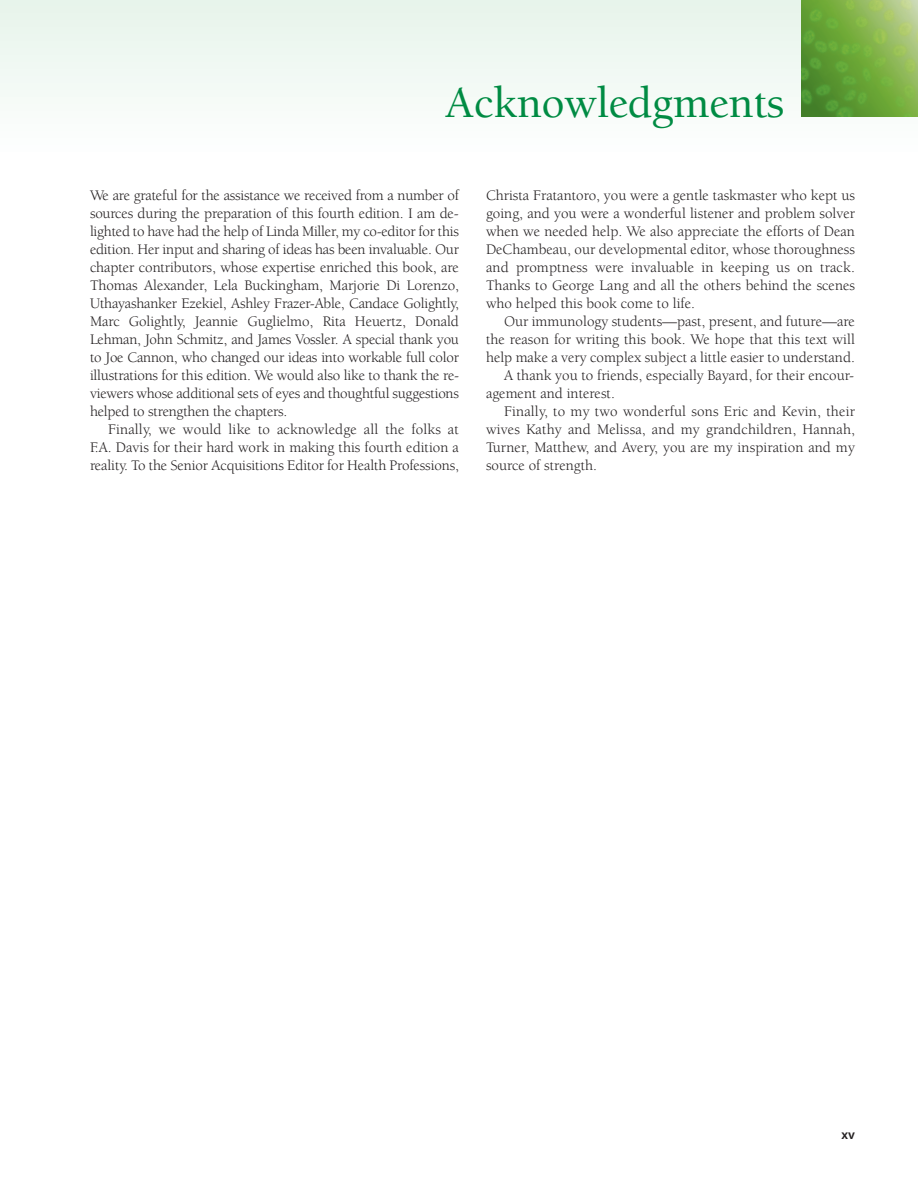
<style>
.page{position:relative;width:918px;height:1188px;background:#fff}
.page>*{position:absolute;margin:0;border:0;box-sizing:border-box;transform-origin:0 0}
.t1{font:500 45px "Berkeley";letter-spacing:-.01em;color:#008b43}
.t2{font:15px "Berkeley";letter-spacing:-.005em;color:#231f20}
.t3{font:600 13.5px "Myriad Pro";color:#231f20}
</style>
<div class="page">
<div style="left:0;top:0;width:918px;height:153px;background:#f2f9f5"></div>
<img style="left:801px;top:0;width:117px;height:117px">
<p class="t1" style="left:445px;top:85px;width:341px">Acknowledgments</p>
<p class="t2" style="left:90px;top:189px;width:371px">We are grateful for the assistance we received from a number of</p>
<p class="t2" style="left:90px;top:207px;width:370px">sources during the preparation of this fourth edition. I am de-</p>
<p class="t2" style="left:90px;top:225px;width:371px">lighted to have had the help of Linda Miller, my co-editor for this</p>
<p class="t2" style="left:90px;top:243px;width:370px">edition. Her input and sharing of ideas has been invaluable. Our</p>
<p class="t2" style="left:90px;top:261px;width:370px">chapter contributors, whose expertise enriched this book, are</p>
<p class="t2" style="left:90px;top:279px;width:371px">Thomas Alexander, Lela Buckingham, Marjorie Di Lorenzo,</p>
<p class="t2" style="left:90px;top:297px;width:370px">Uthayashanker Ezekiel, Ashley Frazer-Able, Candace Golightly,</p>
<p class="t2" style="left:90px;top:315px;width:371px">Marc Golightly, Jeannie Guglielmo, Rita Heuertz, Donald</p>
<p class="t2" style="left:90px;top:333px;width:371px">Lehman, John Schmitz, and James Vossler. A special thank you</p>
<p class="t2" style="left:90px;top:351px;width:370px">to Joe Cannon, who changed our ideas into workable full color</p>
<p class="t2" style="left:90px;top:369px;width:371px">illustrations for this edition. We would also like to thank the re-</p>
<p class="t2" style="left:90px;top:387px;width:371px">viewers whose additional sets of eyes and thoughtful suggestions</p>
<p class="t2" style="left:90px;top:405px;width:199px">helped to strengthen the chapters.</p>
<p class="t2" style="left:108px;top:423px;width:352px">Finally, we would like to acknowledge all the folks at</p>
<p class="t2" style="left:90px;top:441px;width:371px">F.A. Davis for their hard work in making this fourth edition a</p>
<p class="t2" style="left:90px;top:459px;width:371px">reality. To the Senior Acquisitions Editor for Health Professions,</p>
<p class="t2" style="left:486px;top:189px;width:371px">Christa Fratantoro, you were a gentle taskmaster who kept us</p>
<p class="t2" style="left:486px;top:207px;width:371px">going, and you were a wonderful listener and problem solver</p>
<p class="t2" style="left:486px;top:225px;width:371px">when we needed help. We also appreciate the efforts of Dean</p>
<p class="t2" style="left:486px;top:243px;width:371px">DeChambeau, our developmental editor, whose thoroughness</p>
<p class="t2" style="left:486px;top:261px;width:370px">and promptness were invaluable in keeping us on track.</p>
<p class="t2" style="left:486px;top:279px;width:371px">Thanks to George Lang and all the others behind the scenes</p>
<p class="t2" style="left:486px;top:297px;width:211px">who helped this book come to life.</p>
<p class="t2" style="left:504px;top:315px;width:353px">Our immunology students—past, present, and future—are</p>
<p class="t2" style="left:486px;top:333px;width:370px">the reason for writing this book. We hope that this text will</p>
<p class="t2" style="left:486px;top:351px;width:370px">help make a very complex subject a little easier to understand.</p>
<p class="t2" style="left:504px;top:369px;width:352px">A thank you to friends, especially Bayard, for their encour-</p>
<p class="t2" style="left:486px;top:387px;width:130px">agement and interest.</p>
<p class="t2" style="left:504px;top:405px;width:353px">Finally, to my two wonderful sons Eric and Kevin, their</p>
<p class="t2" style="left:486px;top:423px;width:371px">wives Kathy and Melissa, and my grandchildren, Hannah,</p>
<p class="t2" style="left:486px;top:441px;width:370px">Turner, Matthew, and Avery, you are my inspiration and my</p>
<p class="t2" style="left:486px;top:459px;width:113px">source of strength.</p>
<p class="t3" style="left:841px;top:1125px;width:15px">xv</p>
</div>
